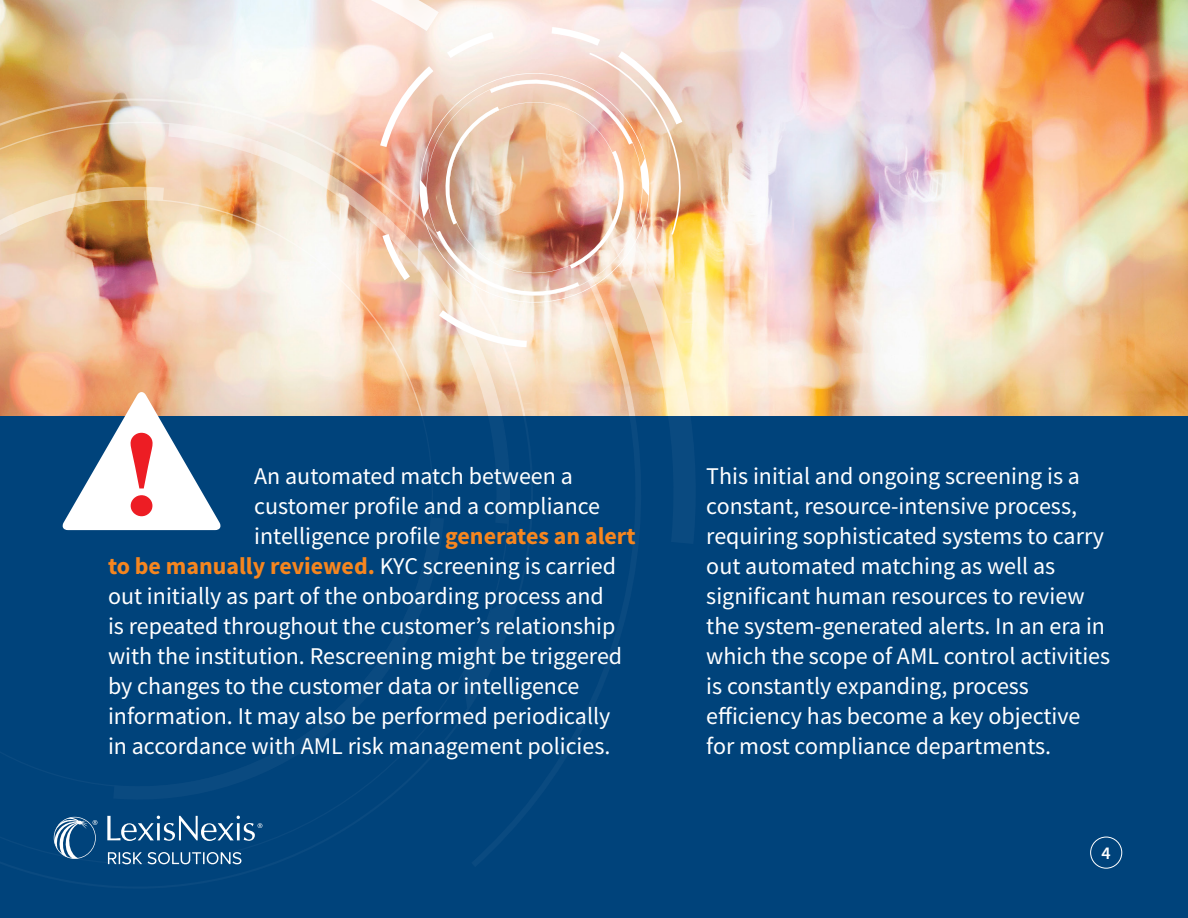
<style>
.page{position:relative;width:1188px;height:918px;background:#fff}
.page>*{position:absolute;margin:0;border:0;box-sizing:border-box;transform-origin:0 0}
.t1{font:24px/30px "Source Sans Pro";color:#fff}
.t2{font:700 24px "Source Sans Pro";color:#f6861f}
.t3{font:600 18px "Source Sans Pro";color:#fff}
.s1{font-weight:700;color:#f6861f}
.s2{font-weight:400;color:#fff}
</style>
<div class="page">
<img style="left:703px;top:0;width:485px;height:417px">
<div style="left:0;top:417px;width:1188px;height:501px;background:#00437b"></div>
<img style="left:0;top:0;width:703px;height:531px">
<svg style="left:54px;top:817px;width:43px;height:42px"></svg>
<svg style="left:108px;top:852px;width:133px;height:12px"></svg>
<svg style="left:107px;top:816px;width:155px;height:25px"></svg>
<div style="left:1090px;top:837px;width:32px;height:31px;border:1px solid #fff;border-radius:50%"></div>
<p class="t1" style="left:254px;top:461px;width:320px">An automated match between a</p>
<p class="t1" style="left:254px;top:491px;width:347px">customer profile and a compliance</p>
<p class="t1" style="left:254px;top:521px;width:383px">intelligence profile <span class="s1">generates an alert</span></p>
<p class="t2" style="left:108px;top:550px;width:510px">to be manually reviewed. <span class="s2">KYC screening is carried</span></p>
<p class="t1" style="left:108px;top:581px;width:497px">out initially as part of the onboarding process and</p>
<p class="t1" style="left:108px;top:611px;width:509px">is repeated throughout the customer’s relationship</p>
<p class="t1" style="left:108px;top:641px;width:516px">with the institution. Rescreening might be triggered</p>
<p class="t1" style="left:108px;top:671px;width:473px">by changes to the customer data or intelligence</p>
<p class="t1" style="left:108px;top:701px;width:504px">information. It may also be performed periodically</p>
<p class="t1" style="left:108px;top:731px;width:504px">in accordance with AML risk management policies.</p>
<p class="t1" style="left:706px;top:461px;width:405px">This initial and ongoing screening is a constant, resource-intensive process, requiring sophisticated systems to carry out automated matching as well as significant human resources to review the system-generated alerts. In an era in which the scope of AML control activities is constantly expanding, process efficiency has become a key objective for most compliance departments.</p>
<p class="t3" style="left:1101px;top:841px;width:11px">4</p>
</div>
